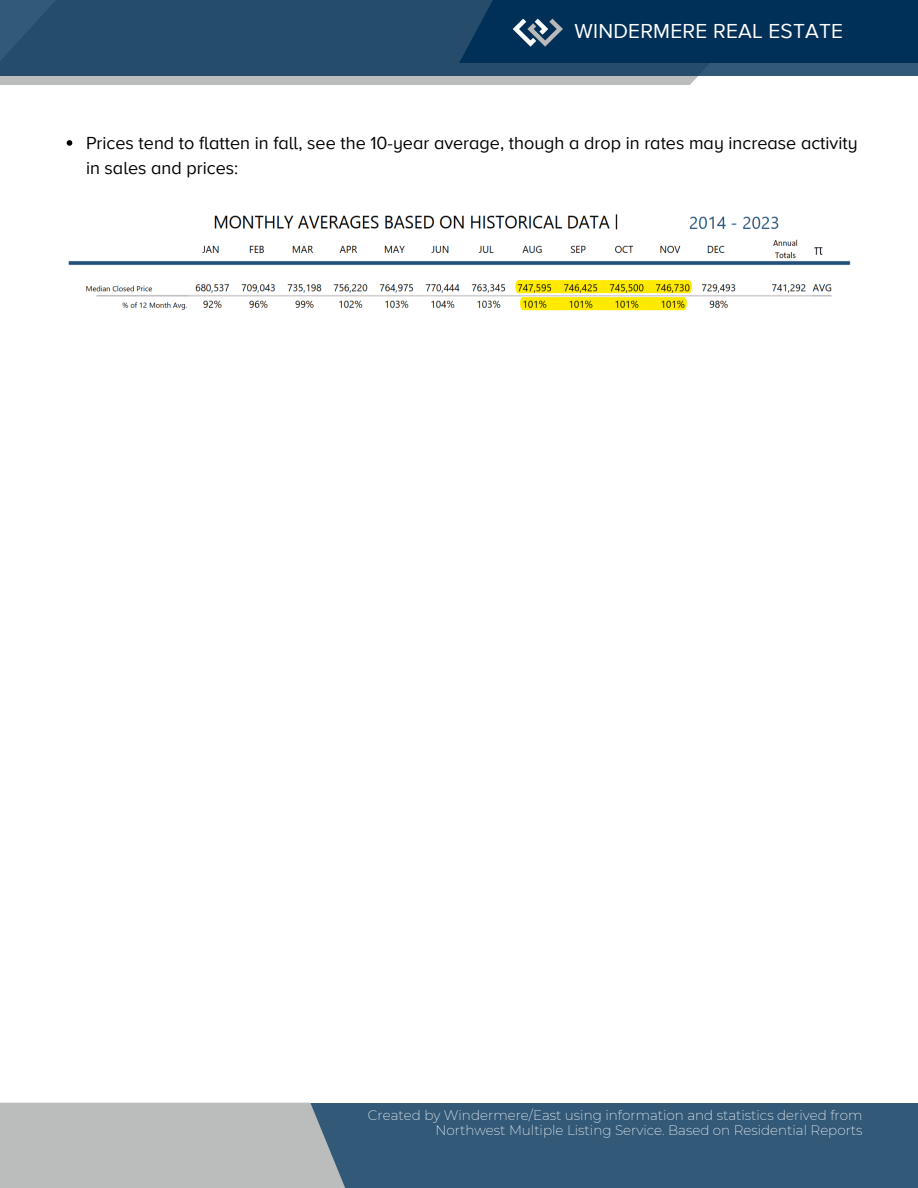
<style>
.page{position:relative;width:918px;height:1188px;background:#fff}
.page>*{position:absolute;margin:0;border:0;box-sizing:border-box;transform-origin:0 0}
.t1{font:20.85px "Proxima Nova";letter-spacing:.01em;color:#fff}
.t2{font:18px/24.8px "Proxima Nova A";color:#000}
.t3{font:200 13.5px/15.8px "Montserrat";color:#fff;text-align:right}
</style>
<div class="page">
<div style="left:234px;top:1103px;width:684px;height:85px;background:#335978"></div>
<div style="left:0;top:1103px;width:345px;height:85px;background:#bbbcbc"></div>
<div style="left:0;top:76px;width:698px;height:9px;background:#bbbcbc"></div>
<div style="left:0;top:0;width:918px;height:76px;background:linear-gradient(to bottom,#264d6c,#274d6c)"></div>
<div style="left:459px;top:0;width:459px;height:63px;background:#003057"></div>
<img style="left:512px;top:18px;width:51px;height:29px">
<img style="left:68px;top:214px;width:783px;height:52px">
<img style="left:86px;top:280px;width:746px;height:31px">
<svg style="left:67px;top:140px;width:5px;height:6px"></svg>
<p class="t1" style="left:575px;top:19px;width:270px">WINDERMERE REAL ESTATE</p>
<h1 class="t1" style="left:611px;top:19px;width:270px">WINDERMERE REAL ESTATE</h1>
<p class="t2" style="left:86px;top:131px;width:773px">Prices tend to flatten in fall, see the 10-year average, though a drop in rates may increase activity in sales and prices:</p>
<p class="t3" style="left:368px;top:1107px;width:496px">Created by Windermere/East using information and statistics derived from<br>Northwest Multiple Listing Service. Based on Residential Reports</p>
</div>
